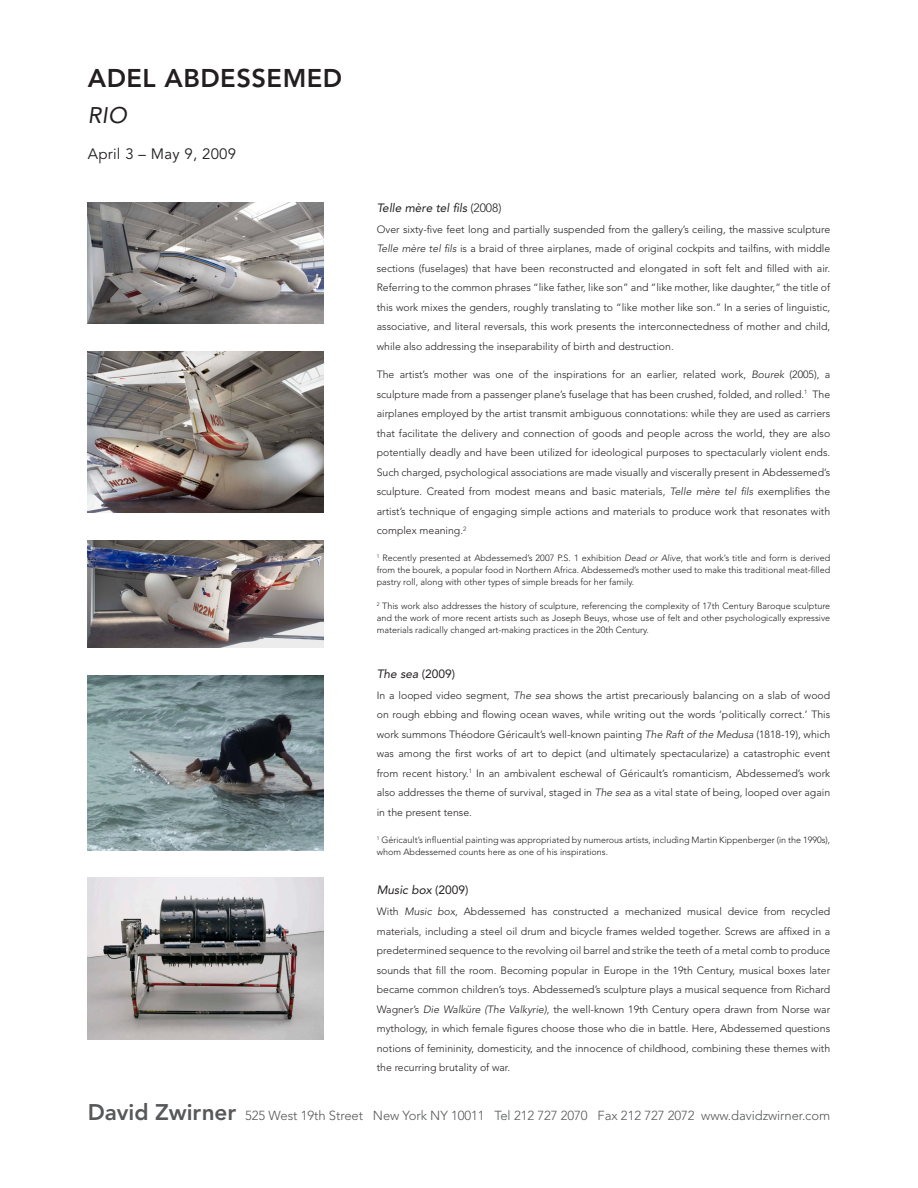
<style>
.page{position:relative;width:918px;height:1188px;background:#fff}
.page>*{position:absolute;margin:0;border:0;box-sizing:border-box;transform-origin:0 0}
.t1{font:800 25.5px "Avenir";letter-spacing:.02em;color:#231f20}
.t2{font:italic 22.5px "Avenir";color:#231f20}
.t3{font:15px "Avenir";letter-spacing:.02em;color:#231f20}
.t4{font:300 13.05px "Avenir";letter-spacing:-.005em;color:#57585a}
.t5{font:italic 12px "Avenir";color:#231f20}
.t6{font:300 10.5px/19.5px "Avenir";color:#231f20;text-align:justify}
.t7{font:300 9px/12px "Avenir";color:#231f20;text-align:justify}
.s1{font-weight:300;font-style:normal}
.s2{font-style:italic}
.s3{font-style:normal}
.s4{font-weight:800;font-size:22.5px}
</style>
<div class="page">
<img style="left:88px;top:202px;width:236px;height:122px">
<img style="left:88px;top:351px;width:236px;height:162px">
<img style="left:88px;top:540px;width:236px;height:108px">
<img style="left:88px;top:675px;width:236px;height:175px">
<img style="left:88px;top:878px;width:236px;height:162px">
<p class="t1" style="left:88px;top:63px;width:256px">Adel Abdessemed</p>
<p class="t2" style="left:88px;top:102px;width:41px">RIO</p>
<p class="t3" style="left:88px;top:145px;width:150px">April 3 – May 9, 2009</p>
<p class="t5" style="left:377px;top:200px;width:126px">Telle mère tel fils <span class="s1">(2008)</span></p>
<p class="t6" style="left:377px;top:219px;width:455px">Over sixty-five feet long and partially suspended from the gallery’s ceiling, the massive sculpture <span class="s2">Telle mère tel fils</span> is a braid of three airplanes, made of original cockpits and tailfins, with middle sections (fuselages) that have been reconstructed and elongated in soft felt and filled with air.<br>Referring to the common phrases “like father, like son” and “like mother, like daughter,” the title of this work mixes the genders, roughly translating to “like mother like son.” In a series of linguistic, associative, and literal reversals, this work presents the interconnectedness of mother and child, while also addressing the inseparability of birth and destruction.</p>
<p class="t6" style="left:377px;top:365px;width:455px">The artist’s mother was one of the inspirations for an earlier, related work, <span class="s2">Bourek</span> (2005), a sculpture made from a passenger plane’s fuselage that has been crushed, folded, and rolled.<sup>1</sup> The airplanes employed by the artist transmit ambiguous connotations: while they are used as carriers that facilitate the delivery and connection of goods and people across the world, they are also potentially deadly and have been utilized for ideological purposes to spectacularly violent ends.<br>Such charged, psychological associations are made visually and viscerally present in Abdessemed’s sculpture. Created from modest means and basic materials, <span class="s2">Telle mère tel fils</span> exemplifies the artist’s technique of engaging simple actions and materials to produce work that resonates with complex meaning.<sup>2</sup></p>
<p class="t7" style="left:377px;top:552px;width:455px"><sup>1</sup> Recently presented at Abdessemed’s 2007 P.S. 1 exhibition <span class="s2">Dead or Alive</span>, that work’s title and form is derived from the bourek, a popular food in Northern Africa. Abdessemed’s mother used to make this traditional meat-filled pastry roll, along with other types of simple breads for her family.</p>
<p class="t7" style="left:377px;top:600px;width:455px"><sup>2</sup> This work also addresses the history of sculpture, referencing the complexity of 17th Century Baroque sculpture and the work of more recent artists such as Joseph Beuys, whose use of felt and other psychologically expressive materials radically changed art-making practices in the 20th Century.</p>
<p class="t5" style="left:377px;top:667px;width:80px">The sea <span class="s3">(2009)</span></p>
<p class="t6" style="left:377px;top:685px;width:455px">In a looped video segment, <span class="s2">The sea</span> shows the artist precariously balancing on a slab of wood on rough ebbing and flowing ocean waves, while writing out the words ‘politically correct.’ This work summons Théodore Géricault’s well-known painting <span class="s2">The Raft of the Medusa</span> (1818-19), which was among the first works of art to depict (and ultimately spectacularize) a catastrophic event from recent history.<sup>1</sup> In an ambivalent eschewal of Géricault’s romanticism, Abdessemed’s work also addresses the theme of survival, staged in <span class="s2">The sea</span> as a vital state of being, looped over again in the present tense.</p>
<p class="t7" style="left:377px;top:834px;width:455px"><sup>1</sup> Géricault’s influential painting was appropriated by numerous artists, including Martin Kippenberger (in the 1990s), whom Abdessemed counts here as one of his inspirations.</p>
<p class="t5" style="left:377px;top:883px;width:93px">Music box <span class="s3">(2009)</span></p>
<p class="t6" style="left:377px;top:902px;width:455px">With <span class="s2">Music box</span>, Abdessemed has constructed a mechanized musical device from recycled materials, including a steel oil drum and bicycle frames welded together. Screws are affixed in a predetermined sequence to the revolving oil barrel and strike the teeth of a metal comb to produce sounds that fill the room. Becoming popular in Europe in the 19th Century, musical boxes later became common children’s toys. Abdessemed’s sculpture plays a musical sequence from Richard Wagner’s <span class="s2">Die Walküre (The Valkyrie)</span>, the well-known 19th Century opera drawn from Norse war mythology, in which female figures choose those who die in battle. Here, Abdessemed questions notions of femininity, domesticity, and the innocence of childhood, combining these themes with the recurring brutality of war.</p>
<p class="t4" style="left:88px;top:1108px;width:744px"><span class="s4">David Zwirner</span> 525 West 19th Street New York NY 10011 Tel 212 727 2070 Fax 212 727 2072 www.davidzwirner.com</p>
</div>
